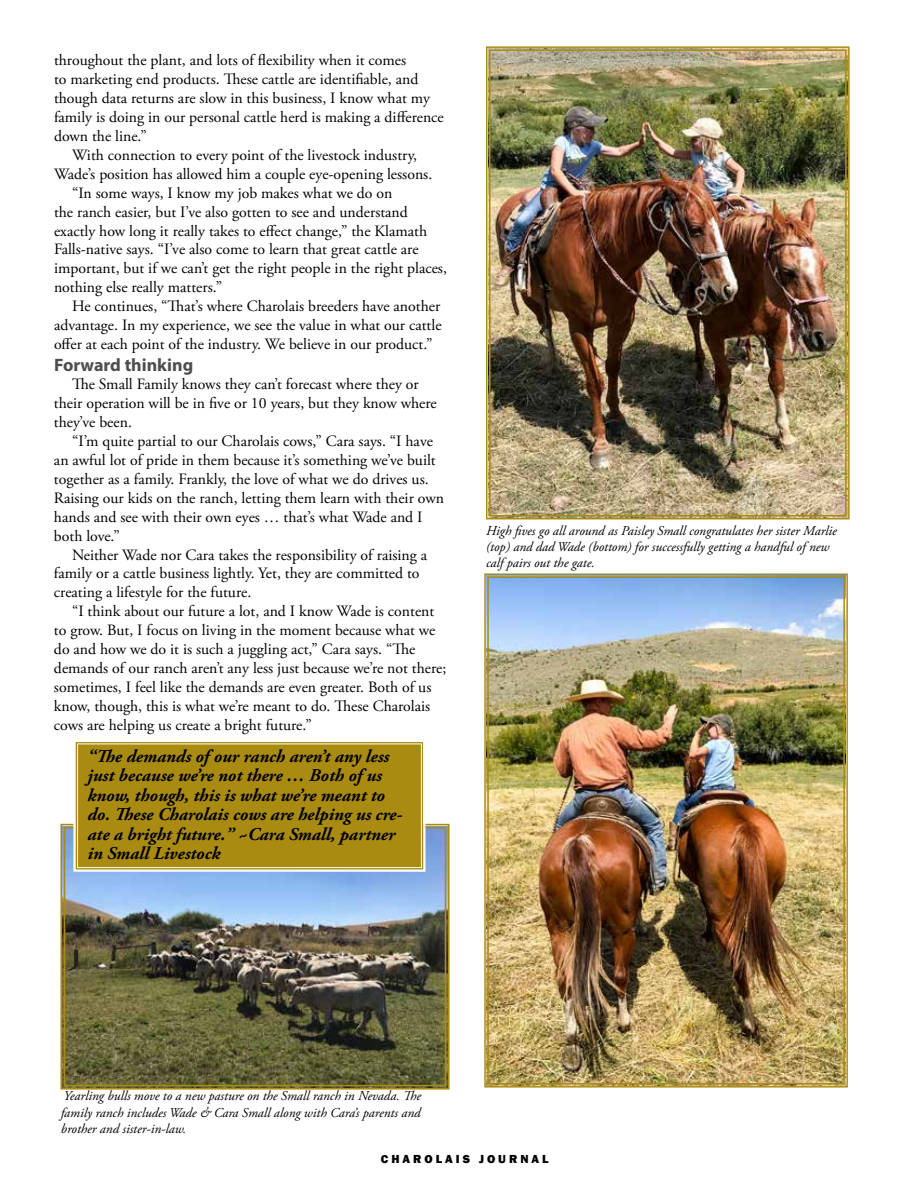
<style>
.page{position:relative;width:918px;height:1188px;background:#fff}
.page>*{position:absolute;margin:0;border:0;box-sizing:border-box;transform-origin:0 0}
.t1{font:italic 700 18px/19.5px "Adobe Garamond Pro";color:#000}
.t2{font:700 18px "Myriad Pro";color:#4d4d4f}
.t3{font:15.75px/18.9px "Adobe Garamond Pro";color:#000}
.t4{font:italic 13.5px/16.2px "Adobe Garamond Pro";color:#000}
.t5{font:800 12px "Franklin Gothic";color:#000}
</style>
<div class="page">
<img style="left:484px;top:573px;width:364px;height:515px">
<img style="left:486px;top:46px;width:364px;height:474px">
<img style="left:60px;top:823px;width:390px;height:267px">
<div style="left:64px;top:827px;width:382px;height:259px;border:2px solid #aa8b11"></div>
<svg style="left:72px;top:742px;width:355px;height:131px;background:#ad901d"></svg>
<div style="left:77px;top:744px;width:345px;height:124px;border:1px solid #fff"></div>
<p class="t3" style="left:54px;top:52px;width:354px">throughout the plant, and lots of flexibility when it comes</p>
<p class="t3" style="left:54px;top:70px;width:366px">to marketing end products. These cattle are identifiable, and</p>
<p class="t3" style="left:54px;top:89px;width:378px">though data returns are slow in this business, I know what my</p>
<p class="t3" style="left:54px;top:108px;width:391px">family is doing in our personal cattle herd is making a difference</p>
<p class="t3" style="left:54px;top:127px;width:95px">down the line.”</p>
<p class="t3" style="left:72px;top:146px;width:347px">With connection to every point of the livestock industry,</p>
<p class="t3" style="left:54px;top:165px;width:380px">Wade’s position has allowed him a couple eye-opening lessons.</p>
<p class="t3" style="left:72px;top:184px;width:322px">“In some ways, I know my job makes what we do on</p>
<p class="t3" style="left:54px;top:203px;width:355px">the ranch easier, but I’ve also gotten to see and understand</p>
<p class="t3" style="left:54px;top:222px;width:375px">exactly how long it really takes to effect change,” the Klamath</p>
<p class="t3" style="left:54px;top:241px;width:366px">Falls-native says. “I’ve also come to learn that great cattle are</p>
<p class="t3" style="left:54px;top:259px;width:395px">important, but if we can’t get the right people in the right places,</p>
<p class="t3" style="left:54px;top:278px;width:170px">nothing else really matters.”</p>
<p class="t3" style="left:72px;top:297px;width:370px">He continues, “That’s where Charolais breeders have another</p>
<p class="t3" style="left:54px;top:316px;width:389px">advantage. In my experience, we see the value in what our cattle</p>
<p class="t3" style="left:54px;top:335px;width:380px">offer at each point of the industry. We believe in our product.”</p>
<p class="t2" style="left:54px;top:353px;width:141px">Forward thinking</p>
<p class="t3" style="left:54px;top:376px;width:384px;text-indent:18px">The Small Family knows they can’t forecast where they or their operation will be in five or 10 years, but they know where they’ve been.</p>
<p class="t3" style="left:54px;top:432px;width:392px;text-indent:18px">“I’m quite partial to our Charolais cows,” Cara says. “I have an awful lot of pride in them because it’s something we’ve built together as a family. Frankly, the love of what we do drives us.<br>Raising our kids on the ranch, letting them learn with their own hands and see with their own eyes … that’s what Wade and I both love.”</p>
<p class="t3" style="left:54px;top:546px;width:375px;text-indent:18px">Neither Wade nor Cara takes the responsibility of raising a family or a cattle business lightly. Yet, they are committed to creating a lifestyle for the future.</p>
<p class="t3" style="left:54px;top:602px;width:394px;text-indent:18px">“I think about our future a lot, and I know Wade is content to grow. But, I focus on living in the moment because what we do and how we do it is such a juggling act,” Cara says. “The demands of our ranch aren’t any less just because we’re not there; sometimes, I feel like the demands are even greater. Both of us know, though, this is what we’re meant to do. These Charolais cows are helping us create a bright future.”</p>
<p class="t1" style="left:87px;top:746px;width:316px">“The demands of our ranch aren’t any less just because we’re not there … Both of us know, though, this is what we’re meant to do. These Charolais cows are helping us cre&shy;ate a bright future.” ~Cara Small, partner in Small Livestock</p>
<p class="t4" style="left:486px;top:523px;width:352px">High fives go all around as Paisley Small congratulates her sister Marlie (top) and dad Wade (bottom) for successfully getting a handful of new calf pairs out the gate.</p>
<p class="t4" style="left:61px;top:1088px;width:362px;text-align:justify">Yearling bulls move to a new pasture on the Small ranch in Nevada. The family ranch includes Wade &amp; Cara Small along with Cara’s parents and brother and sister-in-law.</p>
<p class="t5" style="left:381px;top:1151px;width:169px">C H A R O L A I S J O U R N A L</p>
</div>
